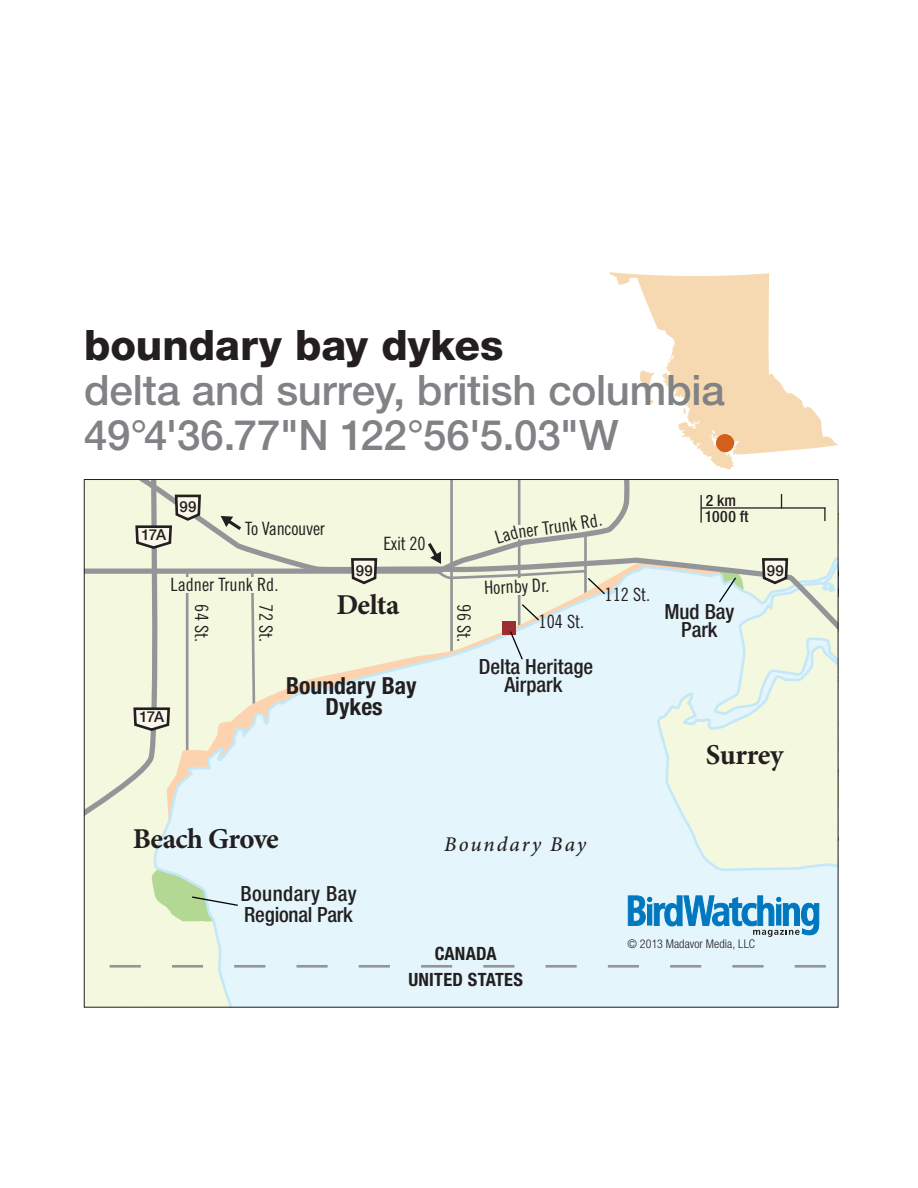
<style>
.page{position:relative;width:918px;height:1188px;background:#fff}
.page>*{position:absolute;margin:0;border:0;box-sizing:border-box;transform-origin:0 0}
.t1{font:500 42px/45px "Helvetica Neue LT Std";letter-spacing:-.005em;color:#808285}
.t2{font:800 42px "Helvetica Neue LT Std";color:#231f20}
.t3{font:700 28.8px "Minion Pro";letter-spacing:-.02em;color:#231f20}
.t4{font:700 condensed 23.55px/21px "Helvetica Neue LT Std";color:#231f20;text-align:center}
.t5{font:500 condensed 21px/18.3px "Helvetica Neue LT Std";color:#231f20;text-align:center}
.t6{font:italic 500 21px "Minion Pro";letter-spacing:.095em;color:#231f20}
.t7{font:18.3px "Trade Gothic LT Std Cn 18";color:#231f20}
.t8{font:700 condensed 18.3px/25.3px "Helvetica Neue LT Std";letter-spacing:.015em;color:#231f20;text-align:center}
.t9{font:500 condensed 15.75px/16.6px "Helvetica Neue LT Std";color:#231f20}
.t10{font:500 15px "Helvetica Neue";letter-spacing:-.065em;color:#231f20}
.t11{font:300 condensed 12px "Helvetica Neue LT Std";letter-spacing:.005em;color:#231f20}
</style>
<div class="page">
<svg style="left:609px;top:272px;width:229px;height:198px"></svg>
<div style="left:716px;top:434px;width:18px;height:19px;background:#d2601a;border-radius:50%"></div>
<svg style="left:86px;top:481px;width:750px;height:525px;background:#e7f2ea"></svg>
<svg style="left:628px;top:896px;width:191px;height:41px;background:#7bb9dd"></svg>
<svg style="left:428px;top:514px;width:178px;height:82px;background:#e0e3cf"></svg>
<h1 class="t2" style="left:84px;top:321px;width:421px">boundary bay dykes</h1>
<h1 class="t1" style="left:84px;top:368px;width:642px">delta and surrey, british columbia<br>49°4'36.77"N 122°56'5.03"W</h1>
<p class="t10" style="left:141px;top:523px;width:26px">17A</p>
<p class="t10" style="left:180px;top:495px;width:18px">99</p>
<p class="t7" style="left:245px;top:517px;width:81px">To Vancouver</p>
<p class="t7" style="left:383px;top:533px;width:44px">Exit 20</p>
<p class="t7" style="left:517px;top:520px;width:45px;rotate:-7deg">ner Tru</p>
<p class="t10" style="left:356px;top:558px;width:18px">99</p>
<p class="t7" style="left:171px;top:573px;width:109px">Ladner Trunk Rd.</p>
<p class="t7" style="left:484px;top:577px;width:67px;rotate:-2deg">Hornby Dr.</p>
<h2 class="t3" style="left:336px;top:585px;width:65px">Delta</h2>
<p class="t7" style="left:212px;top:604px;width:39px;rotate:90deg">64 St.</p>
<p class="t7" style="left:475px;top:604px;width:39px;rotate:90deg">96 St.</p>
<p class="t7" style="left:539px;top:610px;width:47px">104 St.</p>
<p class="t7" style="left:277px;top:604px;width:39px;rotate:90deg">72 St.</p>
<p class="t10" style="left:140px;top:705px;width:26px">17A</p>
<p class="t4" style="left:286px;top:675px;width:132px">Boundary Bay<br>Dykes</p>
<p class="t5" style="left:479px;top:657px;width:116px">Delta Heritage<br>Airpark</p>
<p class="t7" style="left:605px;top:583px;width:47px">112 St.</p>
<p class="t9" style="left:705px;top:492px;width:45px">2 km<br>1000 ft</p>
<p class="t5" style="left:664px;top:602px;width:72px">Mud Bay<br>Park</p>
<p class="t10" style="left:767px;top:558px;width:18px">99</p>
<h2 class="t3" style="left:706px;top:735px;width:79px">Surrey</h2>
<h2 class="t3" style="left:133px;top:818px;width:147px">Beach Grove</h2>
<p class="t6" style="left:444px;top:830px;width:143px">Boundary Bay</p>
<p class="t5" style="left:241px;top:883px;width:118px;line-height:21px;text-align:left">Boundary Bay<br>Regional Park</p>
<p class="t8" style="left:408px;top:941px;width:116px">CANADA<br>UNITED STATES</p>
<p class="t11" style="left:627px;top:937px;width:129px">© 2013 Madavor Media, LLC</p>
</div>
